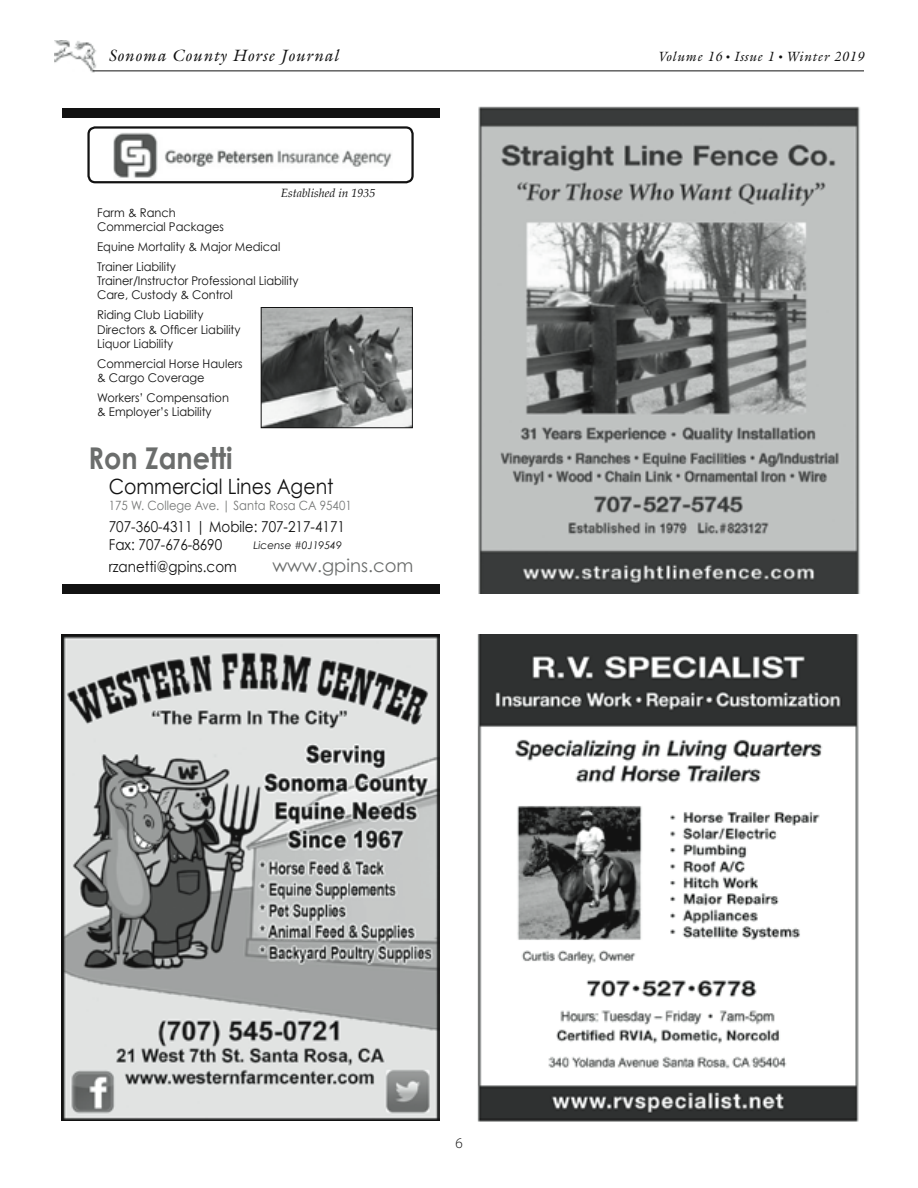
<style>
.page{position:relative;width:918px;height:1188px;background:#fff}
.page>*{position:absolute;margin:0;border:0;box-sizing:border-box;transform-origin:0 0}
.t1{font:700 30px "Century Gothic";color:#6b6d6c;scale:.9 1}
.t2{font:21px "Century Gothic";color:#121212;scale:.9 1}
.t3{font:18px "Century Gothic";color:#6b6d6c}
.t4{font:italic 16.5px "Galliard";letter-spacing:.05em;color:#121212}
.t5{font:15px/18px "Century Gothic";color:#121212;scale:.9 1}
.t6{font:300 15px "Myriad Pro";color:#121212}
.t7{font:italic 13.5px "Galliard";letter-spacing:.05em;color:#121212}
.t8{font:12.75px "Century Gothic";color:#757776;scale:.9 1}
.t9{font:12px/14.4px "Century Gothic";color:#121212;scale:.95 1}
.t10{font:italic 12px "Palatino";color:#121212}
.t11{font:italic 10.5px "Century Gothic";color:#121212}
.s1{font-size:9px}
</style>
<div class="page">
<img style="left:54px;top:40px;width:45px;height:33px">
<hr style="left:93px;top:71px;width:771px;height:1px;background:#121212">
<img style="left:113px;top:132px;width:279px;height:46px">
<div style="left:62px;top:585px;width:378px;height:9px;background:#121212"></div>
<div style="left:62px;top:108px;width:378px;height:9px;background:#121212"></div>
<img style="left:263px;top:309px;width:148px;height:117px">
<div style="left:261px;top:307px;width:152px;height:121px;border:1px solid #121212"></div>
<div style="left:87px;top:126px;width:327px;height:57px;border:2px solid #121212;border-radius:7px"></div>
<img style="left:61px;top:634px;width:378px;height:486px">
<img style="left:478px;top:106px;width:382px;height:488px">
<img style="left:477px;top:634px;width:382px;height:488px">
<h3 class="t4" style="left:108px;top:45px;width:232px">Sonoma County Horse Journal</h3>
<p class="t7" style="left:657px;top:48px;width:208px">Volume 16 <span class="s1">•</span> Issue 1 <span class="s1">•</span> Winter 2019</p>
<p class="t10" style="left:281px;top:183px;width:96px">Established in 1935</p>
<p class="t9" style="left:97px;top:205px;width:135px">Farm &amp; Ranch<br>Commercial Packages</p>
<p class="t9" style="left:97px;top:236px;width:194px;line-height:19.8px">Equine Mortality &amp; Major Medical<br>Trainer Liability</p>
<p class="t9" style="left:97px;top:273px;width:214px">Trainer/Instructor Professional Liability<br>Care, Custody &amp; Control</p>
<p class="t9" style="left:97px;top:307px;width:152px">Riding Club Liability<br>Directors &amp; Officer Liability<br>Liquor Liability</p>
<p class="t9" style="left:97px;top:356px;width:155px">Commercial Horse Haulers &amp; Cargo Coverage</p>
<p class="t9" style="left:97px;top:390px;width:140px">Workers’ Compensation &amp; Employer’s Liability</p>
<h1 class="t1" style="left:89px;top:439px;width:162px">Ron Zanetti</h1>
<h2 class="t2" style="left:109px;top:474px;width:251px">Commercial Lines Agent</h2>
<p class="t8" style="left:109px;top:497px;width:271px">175 W. College Ave. | Santa Rosa CA 95401</p>
<p class="t5" style="left:109px;top:517px;width:264px">707-360-4311 | Mobile: 707-217-4171<br>Fax: 707-676-8690</p>
<p class="t5" style="left:109px;top:558px;width:144px">rzanetti@gpins.com</p>
<h3 class="t3" style="left:272px;top:555px;width:143px">www.gpins.com</h3>
<p class="t11" style="left:254px;top:539px;width:90px">License #0J19549</p>
<p class="t6" style="left:455px;top:1134px;width:9px">6</p>
</div>
